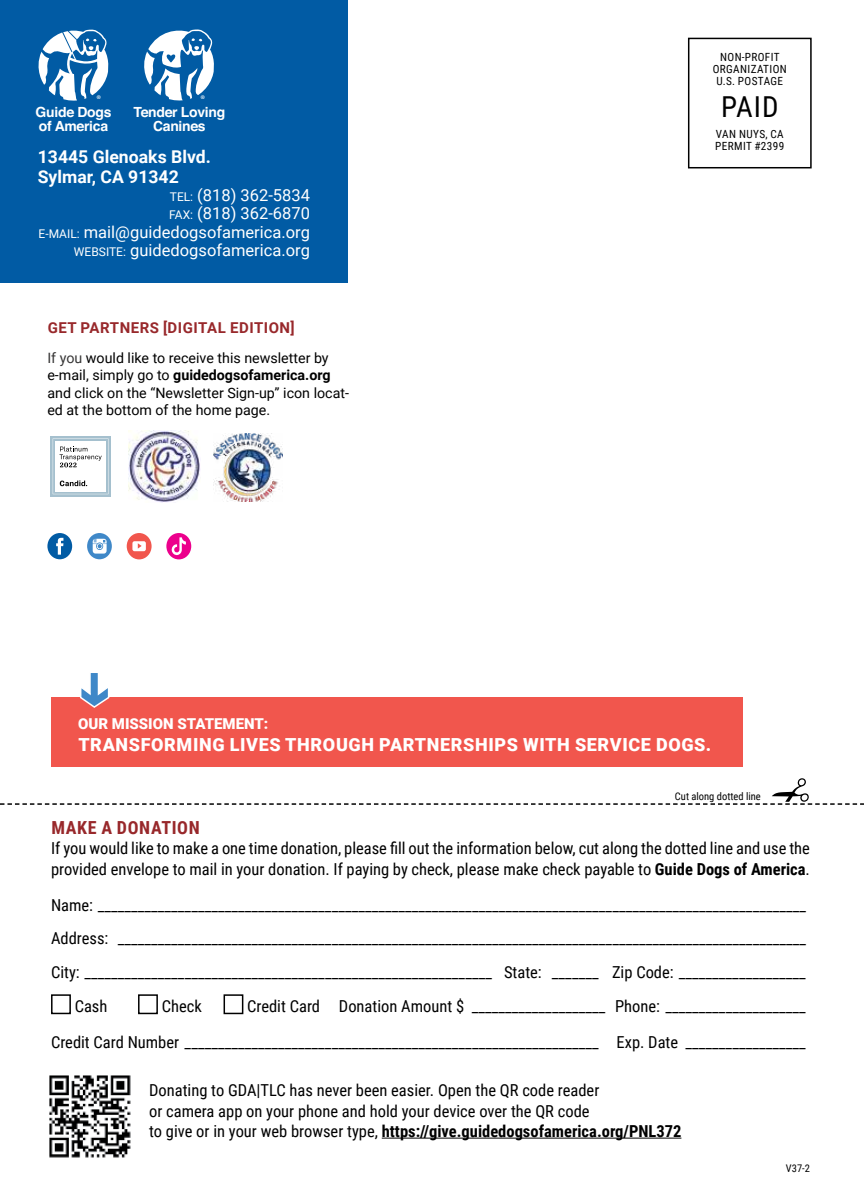
<style>
.page{position:relative;width:864px;height:1188px;background:#fff}
.page>*{position:absolute;margin:0;border:0;box-sizing:border-box;transform-origin:0 0}
.t1{font:28.8px "Roboto Condensed";color:#000}
.t2{font:900 18px "Roboto";letter-spacing:.035em;color:#fff}
.t3{font:700 18px "Roboto Condensed";letter-spacing:.035em;color:#98282b}
.t4{font:700 17.7px/19.6px "Roboto";color:#fff}
.t5{font:16.5px/20.2px "Roboto Condensed";color:#000}
.t6{font:16.5px/18.3px "Roboto";color:#fff;text-align:right}
.t7{font:700 15px "Roboto";letter-spacing:.035em;color:#98282b}
.t8{font:900 15px "Roboto";color:#fff}
.t9{font:14.25px/17.1px "Roboto";color:#000}
.t10{font:700 13.95px "Helvetica";letter-spacing:-.02em;color:#fff}
.t11{font:11.25px/12px "Roboto Condensed";letter-spacing:.035em;color:#000;text-align:center}
.t12{font:11.1px "Myriad Pro";color:#fff}
.t13{font:10.5px "Roboto Condensed";color:#000}
.s1{font-size:12px}
.s2{color:#363535}
.s3{font-weight:700}
</style>
<div class="page">
<div style="left:0;top:0;width:348px;height:283px;background:#015ba4"></div>
<svg style="left:51px;top:994px;width:193px;height:21px"></svg>
<div style="left:688px;top:38px;width:124px;height:130px;border:2px solid #000"></div>
<hr style="left:382px;top:1138px;width:299px;height:1px;background:#000">
<svg style="left:38px;top:30px;width:71px;height:71px"></svg>
<svg style="left:144px;top:30px;width:70px;height:71px"></svg>
<svg style="left:47px;top:533px;width:25px;height:26px"></svg>
<svg style="left:87px;top:533px;width:25px;height:26px"></svg>
<div style="left:127px;top:533px;width:25px;height:26px;background:#f1564d;border-radius:50%"></div>
<svg style="left:132px;top:541px;width:14px;height:10px"></svg>
<div style="left:166px;top:533px;width:25px;height:26px;background:#ec008c;border-radius:50%"></div>
<svg style="left:171px;top:537px;width:15px;height:19px"></svg>
<img style="left:214px;top:433px;width:68px;height:69px">
<img style="left:128px;top:430px;width:72px;height:72px">
<svg style="left:50px;top:436px;width:61px;height:61px"></svg>
<svg style="left:53px;top:438px;width:55px;height:56px"></svg>
<div style="left:51px;top:697px;width:692px;height:70px;background:#f1564d"></div>
<svg style="left:80px;top:673px;width:30px;height:35px"></svg>
<svg style="left:0;top:778px;width:864px;height:27px"></svg>
<img style="left:49px;top:1075px;width:82px;height:83px">
<p class="t12" style="left:97px;top:92px;width:6px">®</p>
<p class="t12" style="left:200px;top:92px;width:6px">®</p>
<p class="t10" style="left:36px;top:107px;width:77px">Guide Dogs</p>
<p class="t10" style="left:133px;top:107px;width:93px">Tender Loving</p>
<p class="t10" style="left:39px;top:120px;width:71px">of America</p>
<p class="t10" style="left:153px;top:120px;width:54px">Canines</p>
<p class="t4" style="left:38px;top:148px;width:175px">13445 Glenoaks Blvd.<br>Sylmar, CA 91342</p>
<p class="t6" style="left:39px;top:187px;width:273px"><span class="s1">TEL:</span> (818) 362-5834<br><span class="s1">FAX:</span> (818) 362-6870<br><span class="s1">E-MAIL:</span> mail@guidedogsofamerica.org<br><span class="s1">WEBSITE:</span> guidedogsofamerica.org</p>
<p class="t7" style="left:48px;top:320px;width:248px">GET PARTNERS [DIGITAL EDITION]</p>
<p class="t9" style="left:47px;top:351px;width:303px"><span class="s2">If you</span> would like to receive this newsletter by e-mail, simply go to <span class="s3">guidedogsofamerica.org </span>and click on the “Newsletter Sign-up” icon locat&shy;ed at the bottom of the home page.</p>
<p class="t11" style="left:713px;top:51px;width:76px">NON-PROFIT<br>ORGANIZATION<br>U.S. POSTAGE</p>
<h1 class="t1" style="left:721px;top:93px;width:59px">PAID</h1>
<p class="t11" style="left:715px;top:129px;width:71px;text-align:left">VAN NUYS, CA<br>PERMIT #2399</p>
<p class="t8" style="left:78px;top:715px;width:192px">OUR MISSION STATEMENT:</p>
<p class="t2" style="left:78px;top:734px;width:634px">TRANSFORMING LIVES THROUGH PARTNERSHIPS WITH SERVICE DOGS.</p>
<p class="t13" style="left:675px;top:791px;width:87px">Cut along dotted line</p>
<p class="t3" style="left:51px;top:819px;width:150px">MAKE A DONATION</p>
<p class="t5" style="left:51px;top:838px;width:760px">If you would like to make a one time donation, please fill out the information below, cut along the dotted line and use the provided envelope to mail in your donation. If paying by check, please make check payable to <span class="s3">Guide Dogs of America</span>.</p>
<p class="t5" style="left:51px;top:896px;width:757px">Name: __________________________________________________________________________________________________________</p>
<p class="t5" style="left:51px;top:929px;width:757px">Address: _______________________________________________________________________________________________________</p>
<p class="t5" style="left:51px;top:963px;width:756px">City: _____________________________________________________________ State: _______ Zip Code: ___________________</p>
<p class="t5" style="left:75px;top:997px;width:34px">Cash</p>
<p class="t5" style="left:162px;top:997px;width:42px">Check</p>
<p class="t5" style="left:51px;top:989px;width:756px;line-height:36.2px;text-align:right">Credit Card Donation Amount $ ____________________ Phone: _____________________<br>Credit Card Number ______________________________________________________________ Exp. Date __________________</p>
<p class="t5" style="left:149px;top:1081px;width:534px">Donating to GDA|TLC has never been easier. Open the QR code reader<br>or camera app on your phone and hold your device over the QR code<br>to give or in your web browser type, <span class="s3">https://give.guidedogsofamerica.org/PNL372</span></p>
<p class="t13" style="left:786px;top:1163px;width:26px">V37-2</p>
</div>
